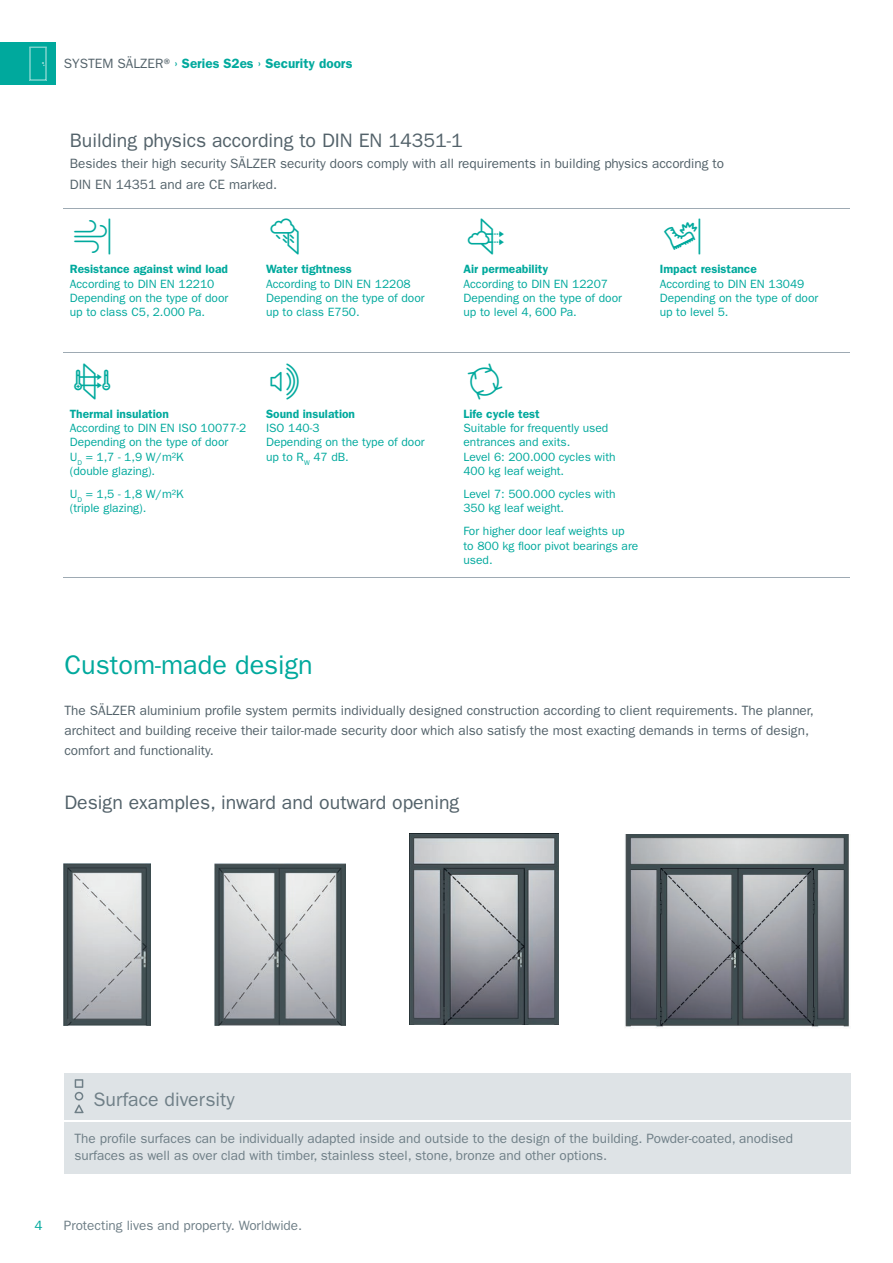
<style>
.page{position:relative;width:893px;height:1263px;background:#fff}
.page>*{position:absolute;margin:0;border:0;box-sizing:border-box;transform-origin:0 0}
.t1{font:45px "saelzer iconfont";color:#00a99d}
.t2{font:27px "ITC Franklin Gothic Std";color:#00a99d}
.t3{font:19.5px "ITC Franklin Gothic Std";color:#53626a}
.t4{font:19.5px "ITC Franklin Gothic Std";color:#6f7f87}
.t5{font:13.5px/20.2px "ITC Franklin Gothic Std";color:#53626a}
.t6{font:13.5px/16.5px "ITC Franklin Gothic Std";color:#6f7f87}
.t7{font:600 13.5px "ITC Franklin Gothic Std";color:#00a99d}
.t8{font:13.5px "ITC Franklin Gothic Std";color:#00a99d}
.t9{font:12px/14.4px "ITC Franklin Gothic Std";color:#00a99d}
.t10{font:600 12px "ITC Franklin Gothic Std";color:#00a99d}
.s1{font-weight:400;color:#53626a}
</style>
<div class="page">
<div style="left:0;top:43px;width:55px;height:42px;background:#00a99d"></div>
<svg style="left:29px;top:47px;width:18px;height:34px"></svg>
<hr style="left:64px;top:208px;width:196px;height:1px;background:#9eaab3">
<hr style="left:260px;top:208px;width:197px;height:1px;background:#9eaab3">
<hr style="left:457px;top:208px;width:197px;height:1px;background:#9eaab3">
<hr style="left:654px;top:208px;width:196px;height:1px;background:#9eaab3">
<hr style="left:64px;top:352px;width:196px;height:1px;background:#9eaab3">
<hr style="left:260px;top:352px;width:197px;height:1px;background:#9eaab3">
<hr style="left:457px;top:352px;width:197px;height:1px;background:#9eaab3">
<hr style="left:654px;top:352px;width:196px;height:1px;background:#9eaab3">
<hr style="left:64px;top:577px;width:196px;height:1px;background:#9eaab3">
<hr style="left:260px;top:577px;width:197px;height:1px;background:#9eaab3">
<hr style="left:457px;top:577px;width:197px;height:1px;background:#9eaab3">
<hr style="left:654px;top:577px;width:196px;height:1px;background:#9eaab3">
<div style="left:64px;top:1073px;width:786px;height:46px;background:#dee3e6"></div>
<div style="left:64px;top:1122px;width:786px;height:52px;background:#dee3e6"></div>
<svg style="left:74px;top:1079px;width:10px;height:34px"></svg>
<img style="left:625px;top:834px;width:224px;height:194px">
<img style="left:409px;top:833px;width:150px;height:192px">
<img style="left:64px;top:864px;width:87px;height:161px">
<img style="left:215px;top:864px;width:130px;height:161px">
<p class="t7" style="left:64px;top:56px;width:290px"><span class="s1">SYSTEM SÄLZER®</span> › Series S2es › Security doors</p>
<h3 class="t3" style="left:70px;top:129px;width:395px">Building physics according to DIN EN 14351-1</h3>
<p class="t5" style="left:70px;top:153px;width:656px;line-height:21px">Besides their high security SÄLZER security doors comply with all requirements in building physics according to<br>DIN EN 14351 and are CE marked.</p>
<h1 class="t1" style="left:70px;top:219px;width:46px">O</h1>
<p class="t10" style="left:70px;top:262px;width:160px">Resistance against wind load</p>
<p class="t9" style="left:70px;top:276px;width:160px">According to DIN EN 12210<br>Depending on the type of door up to class C5, 2.000 Pa.</p>
<h1 class="t1" style="left:463px;top:219px;width:46px">J</h1>
<p class="t10" style="left:463px;top:262px;width:86px">Air permeability</p>
<p class="t9" style="left:463px;top:276px;width:160px">According to DIN EN 12207<br>Depending on the type of door up to level 4, 600 Pa.</p>
<h1 class="t1" style="left:266px;top:219px;width:39px">M</h1>
<p class="t10" style="left:266px;top:262px;width:87px">Water tightness</p>
<p class="t9" style="left:266px;top:276px;width:160px">According to DIN EN 12208<br>Depending on the type of door up to class E750.</p>
<h1 class="t1" style="left:660px;top:219px;width:46px">C</h1>
<p class="t10" style="left:660px;top:262px;width:99px">Impact resistance</p>
<p class="t9" style="left:660px;top:276px;width:160px">According to DIN EN 13049<br>Depending on the type of door up to level 5.</p>
<h1 class="t1" style="left:70px;top:363px;width:46px">N</h1>
<p class="t10" style="left:70px;top:406px;width:101px">Thermal insulation</p>
<p class="t9" style="left:70px;top:421px;width:178px">According to DIN EN ISO 10077-2<br>Depending on the type of door<br>U<sub>D</sub> = 1,7 - 1,9 W/m2K<br>(double glazing).</p>
<p class="t9" style="left:70px;top:487px;width:115px">U<sub>D</sub> = 1,5 - 1,8 W/m2K (triple glazing).</p>
<h1 class="t1" style="left:266px;top:363px;width:39px">L</h1>
<p class="t10" style="left:266px;top:406px;width:91px">Sound insulation</p>
<p class="t9" style="left:266px;top:421px;width:160px">ISO 140-3<br>Depending on the type of door up to R<sub>W</sub> 47 dB.</p>
<h1 class="t1" style="left:463px;top:363px;width:45px">F</h1>
<p class="t10" style="left:463px;top:406px;width:78px">Life cycle test</p>
<p class="t9" style="left:463px;top:421px;width:154px">Suitable for frequently used entrances and exits.<br>Level 6: 200.000 cycles with<br>400 kg leaf weight.</p>
<p class="t9" style="left:463px;top:487px;width:154px">Level 7: 500.000 cycles with<br>350 kg leaf weight.</p>
<p class="t9" style="left:463px;top:524px;width:176px">For higher door leaf weights up<br>to 800 kg oor pivot bearings are used.</p>
<h2 class="t2" style="left:64px;top:650px;width:250px">Custom-made design</h2>
<p class="t5" style="left:64px;top:700px;width:751px">The SÄLZER aluminium profile system permits individually designed construction according to client requirements. The planner, architect and building receive their tailor-made security door which also satisfy the most exacting demands in terms of design, comfort and functionality.</p>
<h3 class="t3" style="left:64px;top:791px;width:396px">Design examples, inward and outward opening</h3>
<h3 class="t4" style="left:94px;top:1088px;width:143px">Surface diversity</h3>
<p class="t6" style="left:74px;top:1130px;width:720px">The profile surfaces can be individually adapted inside and outside to the design of the building. Powder-coated, anodised surfaces as well as over clad with timber, stainless steel, stone, bronze and other options.</p>
<p class="t8" style="left:34px;top:1217px;width:10px">4</p>
<p class="t6" style="left:64px;top:1217px;width:240px">Protecting lives and property. Worldwide.</p>
</div>
